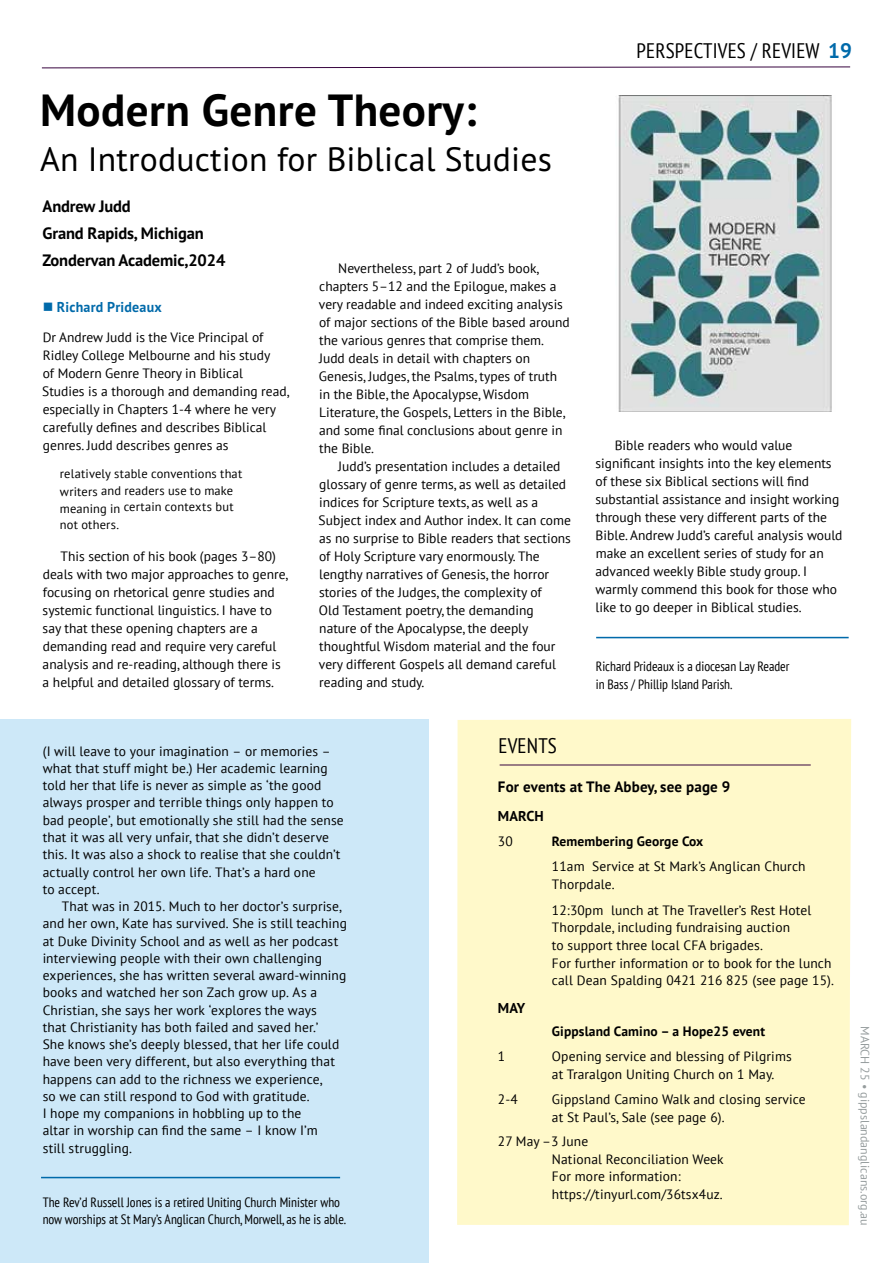
<style>
.page{position:relative;width:893px;height:1263px;background:#fff}
.page>*{position:absolute;margin:0;border:0;box-sizing:border-box;transform-origin:0 0}
.t1{font:700 45px "PT Sans Pro";letter-spacing:.01em;color:#000}
.t2{font:33.75px "PT Sans Pro";letter-spacing:.005em;color:#000}
.t3{font:condensed 21px "PT Sans";letter-spacing:.01em;color:#000}
.t4{font:700 16.5px/27px "PT Sans Pro";letter-spacing:-.01em;color:#000}
.t5{font:700 15px "PT Sans";letter-spacing:.01em;color:#000}
.t6{font:700 14.25px "PT Sans Pro";letter-spacing:.015em;color:#006aaa}
.t7{font:700 14.25px "PT Sans";letter-spacing:.01em;color:#000}
.t8{font:13.5px/18px "PT Sans";color:#000}
.t9{font:condensed 13.5px/18px "PT Sans";color:#000}
.t10{font:700 13.5px "PT Sans";letter-spacing:.01em;color:#000}
.t11{font:12.45px/16.5px "PT Sans";letter-spacing:.01em;color:#000}
.t12{font:12px "PT Sans";color:#959c9d}
.s1{font-family:"PT Sans Pro";font-weight:700;font-stretch:normal;color:#006aaa}
.s2{color:#fff9ca}
</style>
<div class="page">
<div style="left:0;top:719px;width:429px;height:544px;background:#cde8f8"></div>
<div style="left:457px;top:719px;width:394px;height:506px;background:#fff9ca"></div>
<hr style="left:500px;top:765px;width:311px;height:1px;background:#37043e">
<svg style="left:41px;top:66px;width:810px;height:3px"></svg>
<img style="left:618px;top:95px;width:214px;height:316px">
<hr style="left:596px;top:637px;width:253px;height:1px;background:#006aaa">
<hr style="left:41px;top:1177px;width:299px;height:1px;background:#006aaa">
<h1 class="t1" style="left:40px;top:81px;width:438px">Modern Genre Theory:</h1>
<h2 class="t2" style="left:40px;top:137px;width:513px">An Introduction for Biblical Studies</h2>
<p class="t4" style="left:43px;top:192px;width:184px">Andrew Judd<br>Grand Rapids, Michigan<br>Zondervan Academic,2024</p>
<p class="t8" style="left:319px;top:259px;width:252px;text-indent:19px">Nevertheless, part 2 of Judd’s book, chapters 5–12 and the Epilogue, makes a very readable and indeed exciting analysis of major sections of the Bible based around the various genres that comprise them.<br>Judd deals in detail with chapters on Genesis, Judges, the Psalms, types of truth in the Bible, the Apocalypse, Wisdom Literature, the Gospels, Letters in the Bible, and some final conclusions about genre in the Bible.</p>
<p class="t8" style="left:319px;top:457px;width:254px;text-indent:20px">Judd’s presentation includes a detailed glossary of genre terms, as well as detailed indices for Scripture texts, as well as a Subject index and Author index. It can come as no surprise to Bible readers that sections of Holy Scripture vary enormously. The lengthy narratives of Genesis, the horror stories of the Judges, the complexity of<br>Old Testament poetry, the demanding nature of the Apocalypse, the deeply thoughtful Wisdom material and the four very different Gospels all demand careful reading and study.</p>
<p class="t6" style="left:43px;top:297px;width:121px">■ Richard Prideaux</p>
<p class="t8" style="left:42px;top:328px;width:249px">Dr Andrew Judd is the Vice Principal of Ridley College Melbourne and his study<br>of Modern Genre Theory in Biblical<br>Studies is a thorough and demanding read, especially in Chapters 1-4 where he very carefully defines and describes Biblical genres. Judd describes genres as</p>
<p class="t11" style="left:60px;top:465px;width:184px">relatively stable conventions that writers and readers use to make meaning in certain contexts but</p>
<p class="t11" style="left:60px;top:516px;width:61px">not others.</p>
<p class="t8" style="left:43px;top:547px;width:247px;text-indent:18px">This section of his book (pages 3–80) deals with two major approaches to genre, focusing on rhetorical genre studies and systemic functional linguistics. I have to say that these opening chapters are a demanding read and require very careful analysis and re-reading, although there is a helpful and detailed glossary of terms.</p>
<h3 class="t3" style="left:636px;top:38px;width:217px">PERSPECTIVES / REVIEW <span class="s1">19</span></h3>
<p class="t8" style="left:596px;top:436px;width:248px;text-indent:19px">Bible readers who would value significant insights into the key elements of these six Biblical sections will find substantial assistance and insight working through these very different parts of the Bible. Andrew Judd’s careful analysis would make an excellent series of study for an advanced weekly Bible study group. I warmly commend this book for those who like to go deeper in Biblical studies.</p>
<p class="t9" style="left:596px;top:657px;width:195px">Richard Prideaux is a diocesan Lay Reader in Bass / Phillip Island Parish.</p>
<p class="t8" style="left:43px;top:742px;width:303px;line-height:17.2px">(I will leave to your imagination – or memories – what that stuff might be.) Her academic learning told her that life is never as simple as ‘the good always prosper and terrible things only happen to bad people’, but emotionally she still had the sense that it was all very unfair, that she didn’t deserve this. It was also a shock to realise that she couldn’t actually control her own life. That’s a hard one<br>to accept.</p>
<p class="t8" style="left:43px;top:897px;width:306px;line-height:17.2px;text-indent:19px">That was in 2015. Much to her doctor’s surprise, and her own, Kate has survived. She is still teaching at Duke Divinity School and as well as her podcast interviewing people with their own challenging experiences, she has written several award-winning books and watched her son Zach grow up. As a Christian, she says her work ‘explores the ways<br>that Christianity has both failed and saved her.’<br>She knows she’s deeply blessed, that her life could have been very different, but also everything that happens can add to the richness we experience,<br>so we can still respond to God with gratitude.<br>I hope my companions in hobbling up to the<br>altar in worship can find the same – I know I’m<br>still struggling.</p>
<p class="t9" style="left:43px;top:1193px;width:305px;line-height:17.2px">The Rev’d Russell Jones is a retired Uniting Church Minister who now worships at St Mary’s Anglican Church, Morwell, as he is able.</p>
<h3 class="t3" style="left:498px;top:732px;width:60px">EVENTS</h3>
<p class="t5" style="left:498px;top:777px;width:234px">For events at The Abbey, see page 9</p>
<p class="t7" style="left:498px;top:806px;width:47px">MARCH</p>
<p class="t8" style="left:498px;top:832px;width:16px">30</p>
<p class="t10" style="left:552px;top:832px;width:153px">Remembering George Cox</p>
<p class="t8" style="left:552px;top:857px;width:255px">11am Service at St Mark’s Anglican Church<br>Thorpdale.</p>
<p class="t8" style="left:552px;top:901px;width:284px">12:30pm lunch at The Traveller’s Rest Hotel Thorpdale, including fundraising auction<br>to support three local CFA brigades.<br>For further information or to book for the lunch call Dean Spalding 0421 216 825 (see page 15).</p>
<p class="t7" style="left:498px;top:998px;width:29px">MAY</p>
<p class="t10" style="left:552px;top:1022px;width:215px">Gippsland Camino – a Hope25 event</p>
<p class="t8" style="left:498px;top:1047px;width:9px">1</p>
<p class="t8" style="left:552px;top:1047px;width:241px">Opening service and blessing of Pilgrims at Traralgon Uniting Church on 1 May.</p>
<p class="t8" style="left:498px;top:1090px;width:21px">2-4</p>
<p class="t8" style="left:552px;top:1090px;width:255px">Gippsland Camino Walk and closing service at St Paul’s, Sale (see page 6).</p>
<p class="t8" style="left:552px;top:1132px;width:184px;text-indent:-54px">27 May –3 June<br>National Reconciliation Week<br>For more information: https://tinyurl.com/36tsx4uz.<span class="s2">.–</span></p>
<p class="t12" style="left:873px;top:1026px;width:201px;rotate:90deg">MARCH 25 • gippslandanglicans.org.au</p>
</div>
